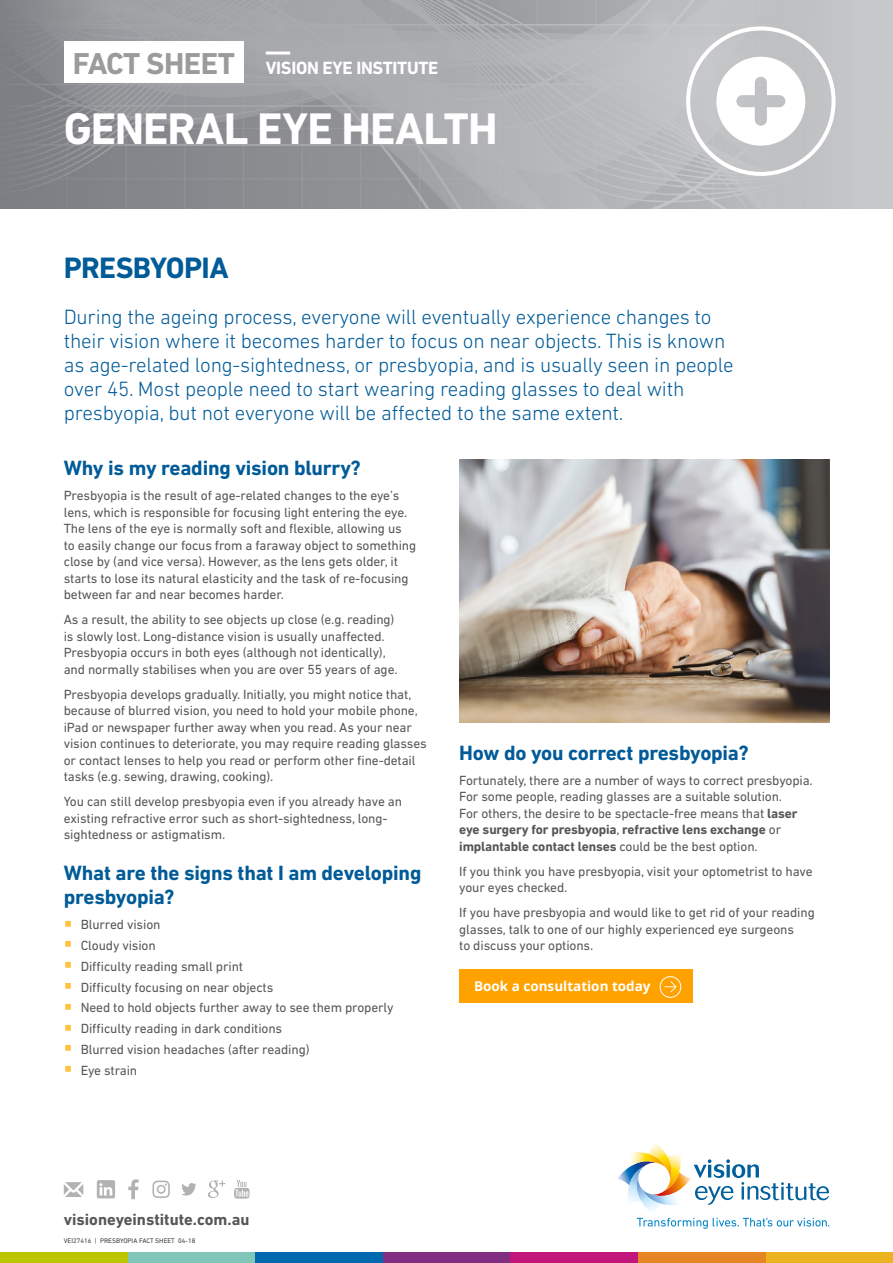
<style>
.page{position:relative;width:893px;height:1263px;background:#fff}
.page>*{position:absolute;margin:0;border:0;box-sizing:border-box;transform-origin:0 0}
.t1{font:700 45px "DIN Next LT Pro";letter-spacing:-.02em;color:#fff}
.t2{font:700 30px "DIN Next LT Pro";letter-spacing:-.025em;color:#005b98}
.t3{font:300 21px/24px "DIN Next LT Pro";letter-spacing:-.01em;color:#005b98}
.t4{font:700 21px/24px "DIN Next LT Pro";letter-spacing:-.01em;color:#005b98}
.t5{font:700 18px "DIN Next LT Pro";letter-spacing:-.015em;color:#fff}
.t6{font:700 16.5px "DIN Next LT Pro";color:#575756}
.t7{font:13.5px/16.5px "DIN Next LT Pro";letter-spacing:-.01em;color:#575756}
.t8{font:700 13.5px "Open Sans";color:#fff}
.t9{font:6.75px "DIN Next LT Pro";color:#3c3c3b}
.s1{font-size:30.75px;color:#9b9b9d}
.s2{font-weight:700}
</style>
<div class="page">
<svg style="left:617px;top:1143px;width:212px;height:86px"></svg>
<svg style="left:234px;top:1180px;width:15px;height:18px"></svg>
<svg style="left:208px;top:1180px;width:17px;height:18px"></svg>
<svg style="left:128px;top:1179px;width:11px;height:20px"></svg>
<svg style="left:181px;top:1183px;width:15px;height:12px"></svg>
<svg style="left:152px;top:1180px;width:18px;height:18px"></svg>
<svg style="left:64px;top:1182px;width:19px;height:15px"></svg>
<svg style="left:97px;top:1180px;width:18px;height:18px"></svg>
<div style="left:765px;top:1252px;width:128px;height:11px;background:#edb220"></div>
<div style="left:638px;top:1252px;width:127px;height:11px;background:#e68523"></div>
<div style="left:510px;top:1252px;width:128px;height:11px;background:#c3167c"></div>
<div style="left:383px;top:1252px;width:127px;height:11px;background:#802d82"></div>
<div style="left:255px;top:1252px;width:128px;height:11px;background:#0068af"></div>
<div style="left:128px;top:1252px;width:127px;height:11px;background:#81c7b9"></div>
<div style="left:0;top:1252px;width:128px;height:11px;background:#bcc600"></div>
<img style="left:0;top:0;width:893px;height:208px">
<div style="left:64px;top:42px;width:180px;height:41px;background:#fff"></div>
<svg style="left:686px;top:26px;width:150px;height:150px"></svg>
<hr style="left:266px;top:52px;width:24px;height:3px;background:#fff">
<div style="left:459px;top:969px;width:234px;height:34px;background:#ffa200"></div>
<div style="left:660px;top:976px;width:21px;height:22px;border:1px solid #fff;border-radius:50%"></div>
<svg style="left:664px;top:981px;width:13px;height:11px"></svg>
<img style="left:459px;top:459px;width:370px;height:264px">
<h3 class="t5" style="left:73px;top:57px;width:367px"><span class="s1">FACT SHEET</span> VISION EYE INSTITUTE</h3>
<h1 class="t1" style="left:64px;top:103px;width:435px">GENERAL EYE HEALTH</h1>
<h2 class="t2" style="left:64px;top:250px;width:166px">PRESBYOPIA</h2>
<p class="t3" style="left:64px;top:305px;width:671px">During the ageing process, everyone will eventually experience changes to their vision where it becomes harder to focus on near objects. This is known as age-related long-sightedness, or presbyopia, and is usually seen in people over 45. Most people need to start wearing reading glasses to deal with presbyopia, but not everyone will be affected to the same extent.</p>
<h3 class="t4" style="left:64px;top:456px;width:298px">Why is my reading vision blurry?</h3>
<p class="t7" style="left:64px;top:487px;width:354px">Presbyopia is the result of age-related changes to the eye’s lens, which is responsible for focusing light entering the eye.<br>The lens of the eye is normally soft and flexible, allowing us<br>to easily change our focus from a faraway object to something close by (and vice versa). However, as the lens gets older, it starts to lose its natural elasticity and the task of re-focusing between far and near becomes harder.</p>
<p class="t7" style="left:64px;top:611px;width:335px">As a result, the ability to see objects up close (e.g. reading) is slowly lost. Long-distance vision is usually unaffected.<br>Presbyopia occurs in both eyes (although not identically), and normally stabilises when you are over 55 years of age.</p>
<p class="t7" style="left:64px;top:686px;width:365px">Presbyopia develops gradually. Initially, you might notice that, because of blurred vision, you need to hold your mobile phone, iPad or newspaper further away when you read. As your near vision continues to deteriorate, you may require reading glasses or contact lenses to help you read or perform other fine-detail tasks (e.g. sewing, drawing, cooking).</p>
<p class="t7" style="left:64px;top:793px;width:340px">You can still develop presbyopia even if you already have an existing refractive error such as short-sightedness, long&shy;sightedness or astigmatism.</p>
<h3 class="t4" style="left:64px;top:861px;width:359px">What are the signs that I am developing presbyopia?</h3>
<p class="t7" style="left:81px;top:914px;width:314px;line-height:20.7px">Blurred vision<br>Cloudy vision<br>Difficulty reading small print<br>Difficulty focusing on near objects<br>Need to hold objects further away to see them properly<br>Difficulty reading in dark conditions<br>Blurred vision headaches (after reading)<br>Eye strain</p>
<h3 class="t4" style="left:459px;top:741px;width:291px">How do you correct presbyopia?</h3>
<p class="t7" style="left:459px;top:772px;width:355px">Fortunately, there are a number of ways to correct presbyopia.<br>For some people, reading glasses are a suitable solution.<br>For others, the desire to be spectacle-free means that <span class="s2">laser eye surgery for presbyopia</span>, <span class="s2">refractive lens exchange</span> or <span class="s2">implantable contact lenses</span> could be the best option.</p>
<p class="t7" style="left:459px;top:863px;width:355px">If you think you have presbyopia, visit your optometrist to have your eyes checked.</p>
<p class="t7" style="left:459px;top:904px;width:357px">If you have presbyopia and would like to get rid of your reading glasses, talk to one of our highly experienced eye surgeons<br>to discuss your options.</p>
<p class="t8" style="left:474px;top:976px;width:178px">Book a consultation today</p>
<p class="t6" style="left:64px;top:1210px;width:187px">visioneyeinstitute.com.au</p>
<p class="t9" style="left:64px;top:1236px;width:133px">VEI27416 | PRESBYOPIA FACT SHEET 04-18</p>
</div>
